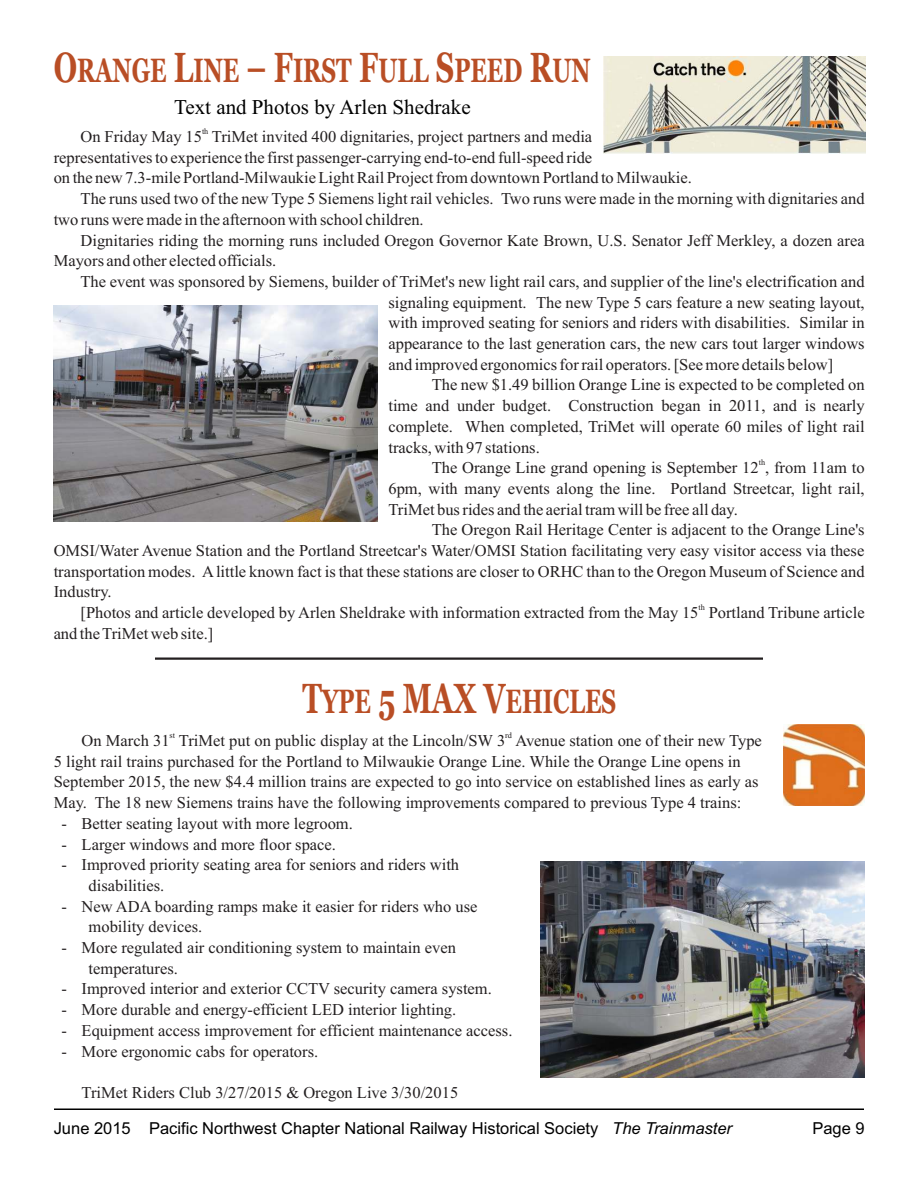
<style>
.page{position:relative;width:918px;height:1188px;background:#fff}
.page>*{position:absolute;margin:0;border:0;box-sizing:border-box;transform-origin:0 0}
.t1{font:700 33.6px "Vani";color:#b94e25;scale:.68 1}
.t2{font:21px "Times New Roman";color:#000}
.t3{font:16.5px/20.7px "Times New Roman";color:#231f20}
.t4{font:16.5px "Arial";color:#000}
.t5{font:8.25px "Times New Roman";color:#231f20}
.s1{font-size:42px}
.s2{font-style:italic}
</style>
<div class="page">
<hr style="left:54px;top:1109px;width:810px;height:1px;background:#000">
<hr style="left:155px;top:657px;width:608px;height:3px;background:#231f20">
<img style="left:54px;top:305px;width:324px;height:217px">
<img style="left:603px;top:56px;width:262px;height:98px">
<img style="left:541px;top:862px;width:324px;height:216px">
<img style="left:784px;top:725px;width:81px;height:81px">
<h1 class="t1" style="left:54px;top:57px;width:791px"><span class="s1">O</span>RANGE <span class="s1">L</span>INE <span class="s1">– F</span>IRST <span class="s1">F</span>ULL <span class="s1">S</span>PEED <span class="s1">R</span>UN</h1>
<p class="t2" style="left:174px;top:100px;width:298px">Text and Photos by Arlen Shedrake</p>
<p class="t5" style="left:202px;top:128px;width:8px">th</p>
<p class="t3" style="left:81px;top:128px;width:513px">On Friday May 15 TriMet invited 400 dignitaries, project partners and media</p>
<p class="t3" style="left:54px;top:148px;width:540px">representatives to experience the first passenger-carrying end-to-end full-speed ride</p>
<p class="t3" style="left:54px;top:169px;width:640px">on the new 7.3-mile Portland-Milwaukie Light Rail Project from downtown Portland to Milwaukie.</p>
<p class="t3" style="left:81px;top:190px;width:786px">The runs used two of the new Type 5 Siemens light rail vehicles. Two runs were made in the morning with dignitaries and</p>
<p class="t3" style="left:54px;top:211px;width:372px">two runs were made in the afternoon with school children.</p>
<p class="t3" style="left:81px;top:231px;width:786px">Dignitaries riding the morning runs included Oregon Governor Kate Brown, U.S. Senator Jeff Merkley, a dozen area</p>
<p class="t3" style="left:54px;top:252px;width:224px">Mayors and other elected officials.</p>
<p class="t3" style="left:81px;top:273px;width:786px">The event was sponsored by Siemens, builder of TriMet's new light rail cars, and supplier of the line's electrification and</p>
<p class="t3" style="left:389px;top:293px;width:478px">signaling equipment. The new Type 5 cars feature a new seating layout,</p>
<p class="t3" style="left:388px;top:314px;width:478px">with improved seating for seniors and riders with disabilities. Similar in</p>
<p class="t3" style="left:388px;top:335px;width:478px">appearance to the last generation cars, the new cars tout larger windows</p>
<p class="t3" style="left:388px;top:355px;width:446px">and improved ergonomics for rail operators. [See more details below]</p>
<p class="t3" style="left:432px;top:376px;width:435px">The new $1.49 billion Orange Line is expected to be completed on</p>
<p class="t3" style="left:388px;top:397px;width:478px">time and under budget. Construction began in 2011, and is nearly</p>
<p class="t3" style="left:388px;top:418px;width:478px">complete. When completed, TriMet will operate 60 miles of light rail</p>
<p class="t3" style="left:388px;top:438px;width:153px">tracks, with 97 stations.</p>
<p class="t5" style="left:759px;top:459px;width:8px">th</p>
<p class="t3" style="left:388px;top:459px;width:478px;text-align:justify;text-indent:43px">The Orange Line grand opening is September 12 , from 11am to 6pm, with many events along the line. Portland Streetcar, light rail, TriMet bus rides and the aerial tram will be free all day.</p>
<p class="t3" style="left:54px;top:521px;width:813px;text-align:justify;text-indent:378px">The Oregon Rail Heritage Center is adjacent to the Orange Line's OMSI/Water Avenue Station and the Portland Streetcar's Water/OMSI Station facilitating very easy visitor access via these transportation modes. Alittle known fact is that these stations are closer to ORHC than to the Oregon Museum of Science and Industry.</p>
<p class="t5" style="left:699px;top:604px;width:8px">th</p>
<p class="t3" style="left:54px;top:604px;width:813px;text-indent:27px">[Photos and article developed by Arlen Sheldrake with information extracted from the May 15 Portland Tribune article and the TriMet web site.]</p>
<h1 class="t1" style="left:302px;top:687px;width:463px"><span class="s1">T</span>YPE <span class="s1">5 MAX V</span>EHICLES</h1>
<p class="t5" style="left:170px;top:732px;width:7px">st</p>
<p class="t5" style="left:505px;top:732px;width:8px">rd</p>
<p class="t3" style="left:54px;top:732px;width:710px;text-indent:28px">On March 31 TriMet put on public display at the Lincoln/SW 3 Avenue station one of their new Type 5 light rail trains purchased for the Portland to Milwaukie Orange Line. While the Orange Line opens in September 2015, the new $4.4 million trains are expected to go into service on established lines as early as May. The 18 new Siemens trains have the following improvements compared to previous Type 4 trains:</p>
<p class="t3" style="left:62px;top:815px;width:293px">- Better seating layout with more legroom.</p>
<p class="t3" style="left:62px;top:835px;width:276px">- Larger windows and more floor space.</p>
<p class="t3" style="left:89px;top:856px;width:372px;text-indent:-27px">- Improved priority seating area for seniors and riders with disabilities.</p>
<p class="t3" style="left:89px;top:897px;width:390px;text-indent:-27px">- New ADA boarding ramps make it easier for riders who use mobility devices.</p>
<p class="t3" style="left:89px;top:939px;width:369px;text-indent:-27px">- More regulated air conditioning system to maintain even temperatures.</p>
<p class="t3" style="left:62px;top:980px;width:432px">- Improved interior and exterior CCTV security camera system.</p>
<p class="t3" style="left:62px;top:1001px;width:396px">- More durable and energy-efficient LED interior lighting.</p>
<p class="t3" style="left:62px;top:1022px;width:452px">- Equipment access improvement for efficient maintenance access.</p>
<p class="t3" style="left:62px;top:1042px;width:258px">- More ergonomic cabs for operators.</p>
<p class="t3" style="left:82px;top:1084px;width:378px">TriMet Riders Club 3/27/2015 &amp; Oregon Live 3/30/2015</p>
<p class="t4" style="left:54px;top:1122px;width:680px">June 2015 Pacific Northwest Chapter National Railway Historical Society <span class="s2">The Trainmaster</span></p>
<p class="t4" style="left:812px;top:1122px;width:54px">Page 9</p>
</div>
